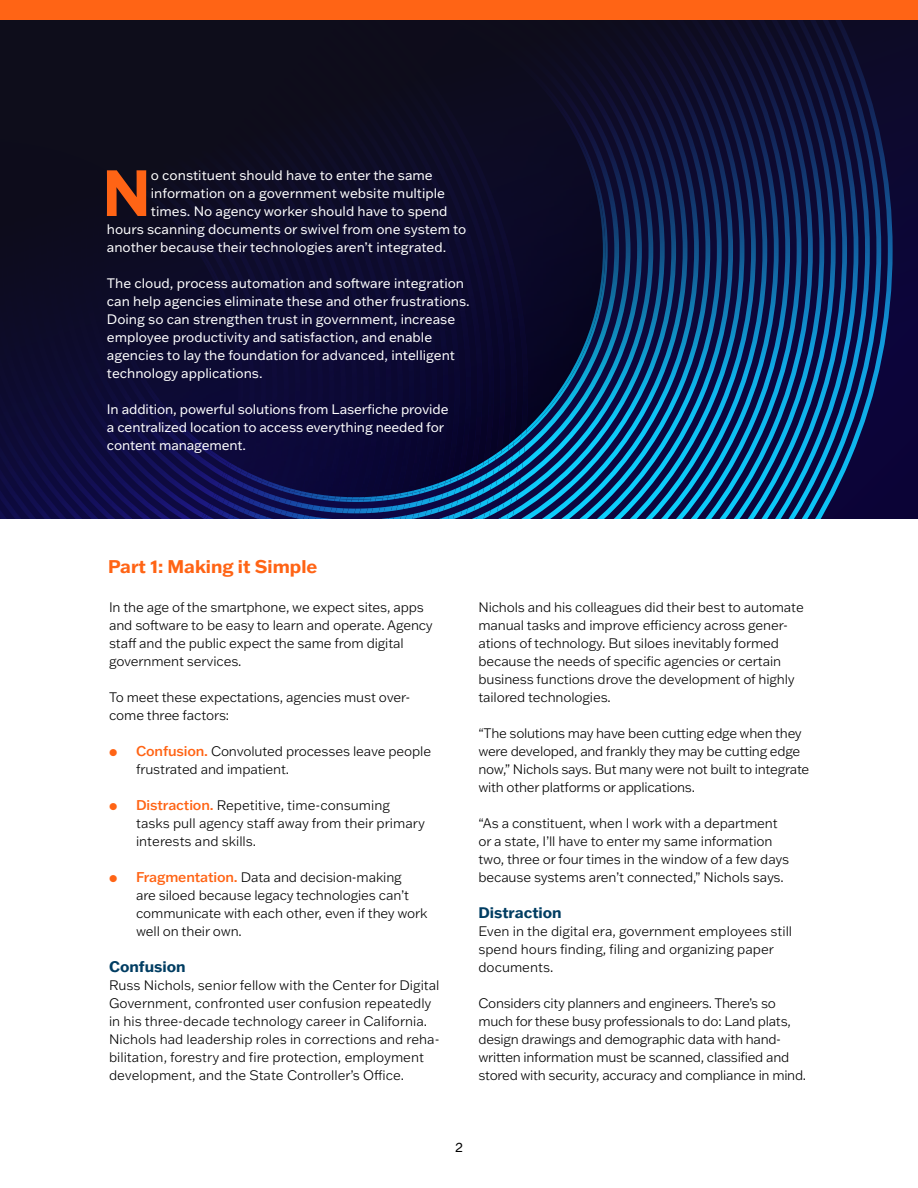
<style>
.page{position:relative;width:918px;height:1188px;background:#fff}
.page>*{position:absolute;margin:0;border:0;box-sizing:border-box;transform-origin:0 0}
.t1{font:700 63.9px "Franklin Gothic ATF";color:#ff6415}
.t2{font:700 18px "Franklin Gothic ATF";color:#ff6415}
.t3{font:700 15px "Franklin Gothic ATF";color:#003d62}
.t4{font:300 13.5px/18px "Franklin Gothic ATF";letter-spacing:-.01em;color:#000}
.t5{font:13.5px/18px "Franklin Gothic ATF";color:#fff}
.t6{font:13.5px "Franklin Gothic ATF";color:#000}
.s1{font-family:"Proxima Nova";font-weight:400;font-size:12px;color:#ff6415}
.s2{font-weight:500;font-size:13.8px;color:#ff6415}
</style>
<div class="page">
<svg style="left:0;top:0;width:918px;height:518px;background:#0f193d"></svg>
<img style="left:881px;top:19px;width:12px;height:499px">
<img style="left:870px;top:19px;width:11px;height:499px">
<img style="left:836px;top:19px;width:11px;height:499px">
<img style="left:824px;top:19px;width:12px;height:499px">
<img style="left:813px;top:19px;width:11px;height:499px">
<img style="left:801px;top:19px;width:12px;height:499px">
<img style="left:790px;top:19px;width:11px;height:499px">
<img style="left:767px;top:19px;width:23px;height:499px">
<img style="left:756px;top:19px;width:11px;height:499px">
<img style="left:744px;top:19px;width:12px;height:499px">
<img style="left:722px;top:19px;width:11px;height:499px">
<img style="left:710px;top:19px;width:12px;height:499px">
<img style="left:687px;top:19px;width:12px;height:499px">
<img style="left:665px;top:19px;width:11px;height:499px">
<img style="left:653px;top:19px;width:12px;height:499px">
<img style="left:642px;top:19px;width:11px;height:499px">
<img style="left:526px;top:19px;width:116px;height:499px">
<img style="left:526px;top:19px;width:105px;height:492px">
<img style="left:526px;top:19px;width:93px;height:467px">
<img style="left:528px;top:19px;width:77px;height:413px">
<img style="left:517px;top:19px;width:9px;height:418px">
<img style="left:505px;top:19px;width:9px;height:427px">
<img style="left:494px;top:19px;width:8px;height:427px">
<img style="left:489px;top:19px;width:5px;height:427px">
<img style="left:482px;top:19px;width:7px;height:427px">
<img style="left:476px;top:19px;width:6px;height:427px">
<img style="left:471px;top:19px;width:5px;height:427px">
<img style="left:464px;top:19px;width:7px;height:427px">
<img style="left:460px;top:19px;width:4px;height:427px">
<img style="left:451px;top:19px;width:9px;height:427px">
<svg style="left:434px;top:446px;width:91px;height:73px;background:#0c457a"></svg>
<img style="left:438px;top:21px;width:10px;height:464px">
<img style="left:426px;top:27px;width:11px;height:462px">
<img style="left:413px;top:32px;width:12px;height:460px">
<img style="left:401px;top:39px;width:13px;height:455px">
<img style="left:389px;top:45px;width:14px;height:451px">
<img style="left:376px;top:52px;width:15px;height:445px">
<img style="left:364px;top:60px;width:16px;height:437px">
<img style="left:352px;top:68px;width:16px;height:429px">
<img style="left:341px;top:76px;width:16px;height:421px">
<img style="left:329px;top:84px;width:17px;height:412px">
<img style="left:318px;top:93px;width:16px;height:401px">
<img style="left:306px;top:102px;width:17px;height:390px">
<img style="left:295px;top:111px;width:16px;height:379px">
<img style="left:284px;top:121px;width:16px;height:366px">
<img style="left:273px;top:131px;width:16px;height:352px">
<img style="left:263px;top:141px;width:14px;height:338px">
<img style="left:252px;top:151px;width:14px;height:323px">
<div style="left:0;top:19px;width:157px;height:100px;background:#0e0d1b"></div>
<img style="left:0;top:125px;width:121px;height:11px">
<img style="left:242px;top:162px;width:12px;height:307px">
<svg style="left:0;top:125px;width:5px;height:5px"></svg>
<img style="left:229px;top:175px;width:12px;height:287px">
<img style="left:0;top:139px;width:7px;height:379px">
<img style="left:7px;top:139px;width:164px;height:379px">
<img style="left:18px;top:140px;width:161px;height:378px">
<img style="left:30px;top:142px;width:157px;height:376px">
<img style="left:41px;top:144px;width:153px;height:374px">
<img style="left:52px;top:147px;width:148px;height:371px">
<img style="left:63px;top:150px;width:143px;height:368px">
<img style="left:74px;top:153px;width:138px;height:356px">
<img style="left:85px;top:157px;width:132px;height:342px">
<img style="left:95px;top:162px;width:127px;height:327px">
<img style="left:106px;top:167px;width:120px;height:311px">
<img style="left:116px;top:172px;width:113px;height:295px">
<img style="left:118px;top:174px;width:111px;height:291px">
<div style="left:0;top:0;width:918px;height:19px;background:#ff6415"></div>
<p class="t1" style="left:102px;top:150px;width:50px">N</p>
<p class="t5" style="left:151px;top:166px;width:283px">o constituent should have to enter the same</p>
<p class="t5" style="left:151px;top:184px;width:296px">information on a government website multiple</p>
<p class="t5" style="left:151px;top:202px;width:298px">times. No agency worker should have to spend</p>
<p class="t5" style="left:107px;top:220px;width:361px">hours scanning documents or swivel from one system to</p>
<p class="t5" style="left:107px;top:238px;width:341px">another because their technologies aren’t integrated.</p>
<p class="t5" style="left:107px;top:274px;width:364px">The cloud, process automation and software integration can help agencies eliminate these and other frustrations.<br>Doing so can strengthen trust in government, increase employee productivity and satisfaction, and enable agencies to lay the foundation for advanced, intelligent technology applications.</p>
<p class="t5" style="left:107px;top:400px;width:343px">In addition, powerful solutions from Laserfiche provide a centralized location to access everything needed for content management.</p>
<p class="t2" style="left:108px;top:554px;width:211px">Part 1: Making it Simple</p>
<p class="t4" style="left:109px;top:598px;width:325px">In the age of the smartphone, we expect sites, apps and software to be easy to learn and operate. Agency staff and the public expect the same from digital government services.</p>
<p class="t4" style="left:109px;top:688px;width:303px">To meet these expectations, agencies must over&shy;come three factors:</p>
<p class="t4" style="left:136px;top:742px;width:297px;text-indent:-27px"><span class="s1">●</span> <span class="s2">Confusion.</span> Convoluted processes leave people frustrated and impatient.</p>
<p class="t4" style="left:136px;top:796px;width:290px;text-indent:-27px"><span class="s1">●</span> <span class="s2">Distraction.</span> Repetitive, time-consuming tasks pull agency staff away from their primary interests and skills.</p>
<p class="t4" style="left:136px;top:868px;width:293px;text-indent:-27px"><span class="s1">●</span> <span class="s2">Fragmentation.</span> Data and decision-making<br>are siloed because legacy technologies can’t communicate with each other, even if they work well on their own.</p>
<p class="t3" style="left:109px;top:957px;width:78px">Confusion</p>
<p class="t4" style="left:109px;top:976px;width:332px">Russ Nichols, senior fellow with the Center for Digital Government, confronted user confusion repeatedly in his three-decade technology career in California.<br>Nichols had leadership roles in corrections and reha&shy;bilitation, forestry and fire protection, employment development, and the State Controller’s Office.</p>
<p class="t4" style="left:478px;top:598px;width:327px">Nichols and his colleagues did their best to automate manual tasks and improve efficiency across gener&shy;ations of technology. But siloes inevitably formed because the needs of specific agencies or certain business functions drove the development of highly tailored technologies.</p>
<p class="t4" style="left:478px;top:724px;width:332px">“The solutions may have been cutting edge when they were developed, and frankly they may be cutting edge now,” Nichols says. But many were not built to integrate with other platforms or applications.</p>
<p class="t4" style="left:478px;top:814px;width:312px">“As a constituent, when I work with a department or a state, I’ll have to enter my same information two, three or four times in the window of a few days because systems aren’t connected,” Nichols says.</p>
<p class="t3" style="left:478px;top:903px;width:85px">Distraction</p>
<p class="t4" style="left:478px;top:922px;width:315px">Even in the digital era, government employees still spend hours finding, filing and organizing paper documents.</p>
<p class="t4" style="left:478px;top:994px;width:329px">Considers city planners and engineers. There’s so much for these busy professionals to do: Land plats, design drawings and demographic data with hand&shy;written information must be scanned, classified and stored with security, accuracy and compliance in mind.</p>
<p class="t6" style="left:455px;top:1138px;width:9px">2</p>
</div>
